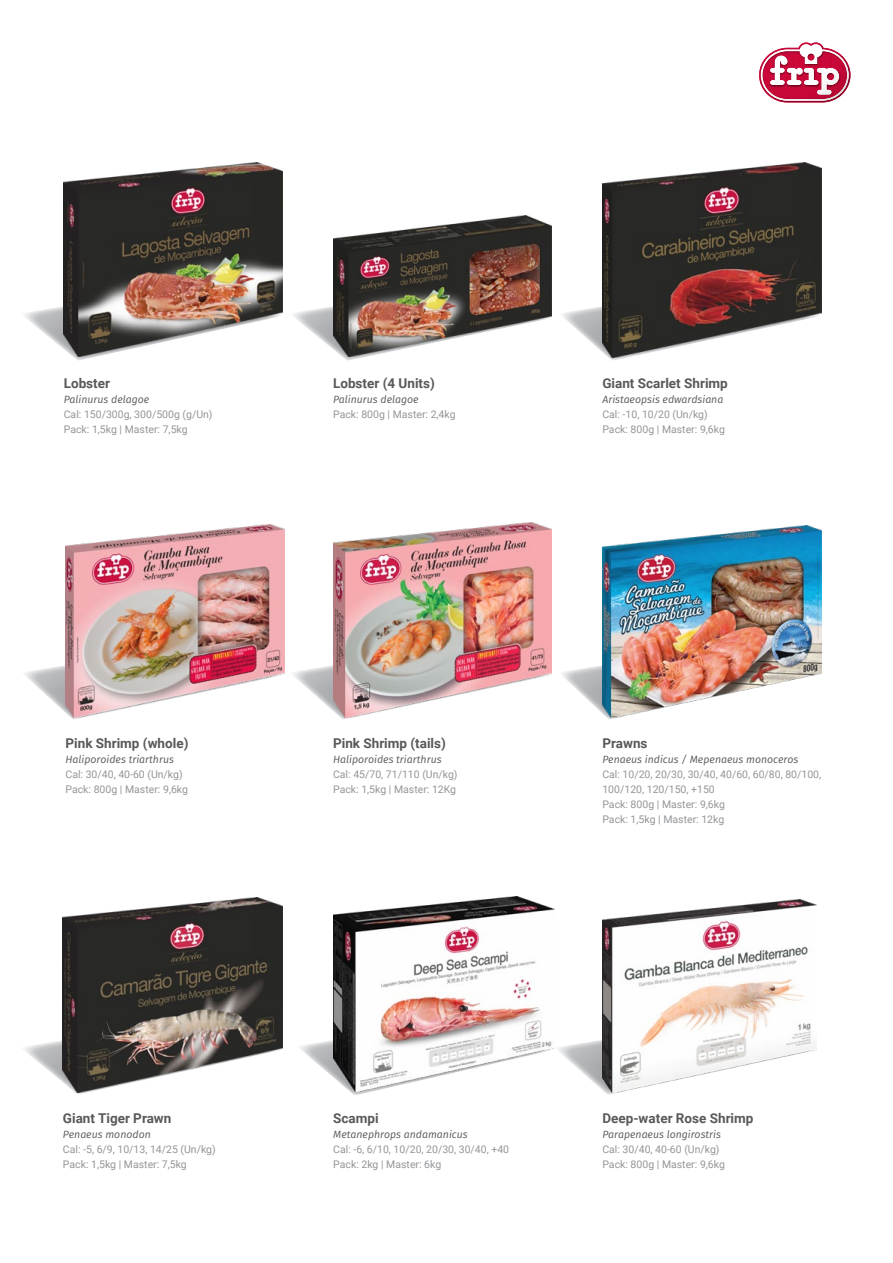
<style>
.page{position:relative;width:893px;height:1263px;background:#fff}
.page>*{position:absolute;margin:0;border:0;box-sizing:border-box;transform-origin:0 0}
.t1{font:700 13.5px "Roboto";color:#58595b}
.t2{font:10.5px/15px "Roboto";color:#939598}
.t3{font:italic 10.5px "Fira Sans";color:#58595b}
</style>
<div class="page">
<svg style="left:25px;top:640px;width:324px;height:80px"></svg>
<svg style="left:562px;top:640px;width:53px;height:80px"></svg>
<img style="left:333px;top:523px;width:219px;height:195px">
<img style="left:65px;top:525px;width:219px;height:193px">
<img style="left:603px;top:525px;width:218px;height:193px">
<svg style="left:24px;top:1015px;width:64px;height:79px"></svg>
<svg style="left:300px;top:1040px;width:315px;height:55px"></svg>
<img style="left:602px;top:899px;width:215px;height:194px">
<img style="left:63px;top:898px;width:219px;height:194px">
<img style="left:333px;top:896px;width:221px;height:195px">
<svg style="left:562px;top:306px;width:61px;height:55px"></svg>
<svg style="left:293px;top:306px;width:75px;height:55px"></svg>
<svg style="left:24px;top:281px;width:69px;height:79px"></svg>
<img style="left:64px;top:163px;width:219px;height:194px">
<img style="left:602px;top:163px;width:219px;height:195px">
<img style="left:333px;top:215px;width:219px;height:141px">
<img style="left:759px;top:68px;width:1px;height:13px">
<img style="left:778px;top:43px;width:53px;height:59px">
<img style="left:760px;top:65px;width:1px;height:20px">
<img style="left:849px;top:66px;width:1px;height:18px">
<img style="left:761px;top:44px;width:88px;height:57px">
<p class="t1" style="left:64px;top:373px;width:48px">Lobster</p>
<p class="t3" style="left:64px;top:391px;width:87px">Palinurus delagoe</p>
<p class="t2" style="left:64px;top:406px;width:150px">Cal: 150/300g, 300/500g (g/Un)<br>Pack: 1,5kg | Master: 7,5kg</p>
<p class="t1" style="left:333px;top:373px;width:103px">Lobster (4 Units)</p>
<p class="t3" style="left:333px;top:391px;width:87px">Palinurus delagoe</p>
<p class="t2" style="left:333px;top:406px;width:124px">Pack: 800g | Master: 2,4kg</p>
<p class="t1" style="left:602px;top:373px;width:127px">Giant Scarlet Shrimp</p>
<p class="t3" style="left:602px;top:391px;width:122px">Aristaeopsis edwardsiana</p>
<p class="t2" style="left:602px;top:406px;width:124px">Cal: -10, 10/20 (Un/kg)<br>Pack: 800g | Master: 9,6kg</p>
<p class="t1" style="left:65px;top:733px;width:124px">Pink Shrimp (whole)</p>
<p class="t3" style="left:65px;top:751px;width:110px">Haliporoides triarthrus</p>
<p class="t2" style="left:65px;top:766px;width:124px">Cal: 30/40, 40-60 (Un/kg)<br>Pack: 800g | Master: 9,6kg</p>
<p class="t1" style="left:63px;top:1108px;width:110px">Giant Tiger Prawn</p>
<p class="t3" style="left:63px;top:1126px;width:89px">Penaeus monodon</p>
<p class="t2" style="left:63px;top:1141px;width:154px">Cal: -5, 6/9, 10/13, 14/25 (Un/kg)<br>Pack: 1,5kg | Master: 7,5kg</p>
<p class="t1" style="left:333px;top:733px;width:114px">Pink Shrimp (tails)</p>
<p class="t3" style="left:333px;top:751px;width:110px">Haliporoides triarthrus</p>
<p class="t2" style="left:333px;top:766px;width:126px">Cal: 45/70, 71/110 (Un/kg)<br>Pack: 1,5kg | Master: 12Kg</p>
<p class="t1" style="left:602px;top:733px;width:47px">Prawns</p>
<p class="t3" style="left:602px;top:751px;width:197px">Penaeus indicus / Mepenaeus monoceros</p>
<p class="t2" style="left:602px;top:766px;width:220px">Cal: 10/20, 20/30, 30/40, 40/60, 60/80, 80/100,<br>100/120, 120/150, +150<br>Pack: 800g | Master: 9,6kg<br>Pack: 1,5kg | Master: 12kg</p>
<p class="t1" style="left:333px;top:1108px;width:47px">Scampi</p>
<p class="t3" style="left:333px;top:1126px;width:136px">Metanephrops andamanicus</p>
<p class="t2" style="left:333px;top:1141px;width:177px">Cal: -6, 6/10, 10/20, 20/30, 30/40, +40<br>Pack: 2kg | Master: 6kg</p>
<p class="t1" style="left:602px;top:1108px;width:153px">Deep-water Rose Shrimp</p>
<p class="t3" style="left:602px;top:1126px;width:120px">Parapenaeus longirostris</p>
<p class="t2" style="left:602px;top:1141px;width:124px">Cal: 30/40, 40-60 (Un/kg)<br>Pack: 800g | Master: 9,6kg</p>
</div>
